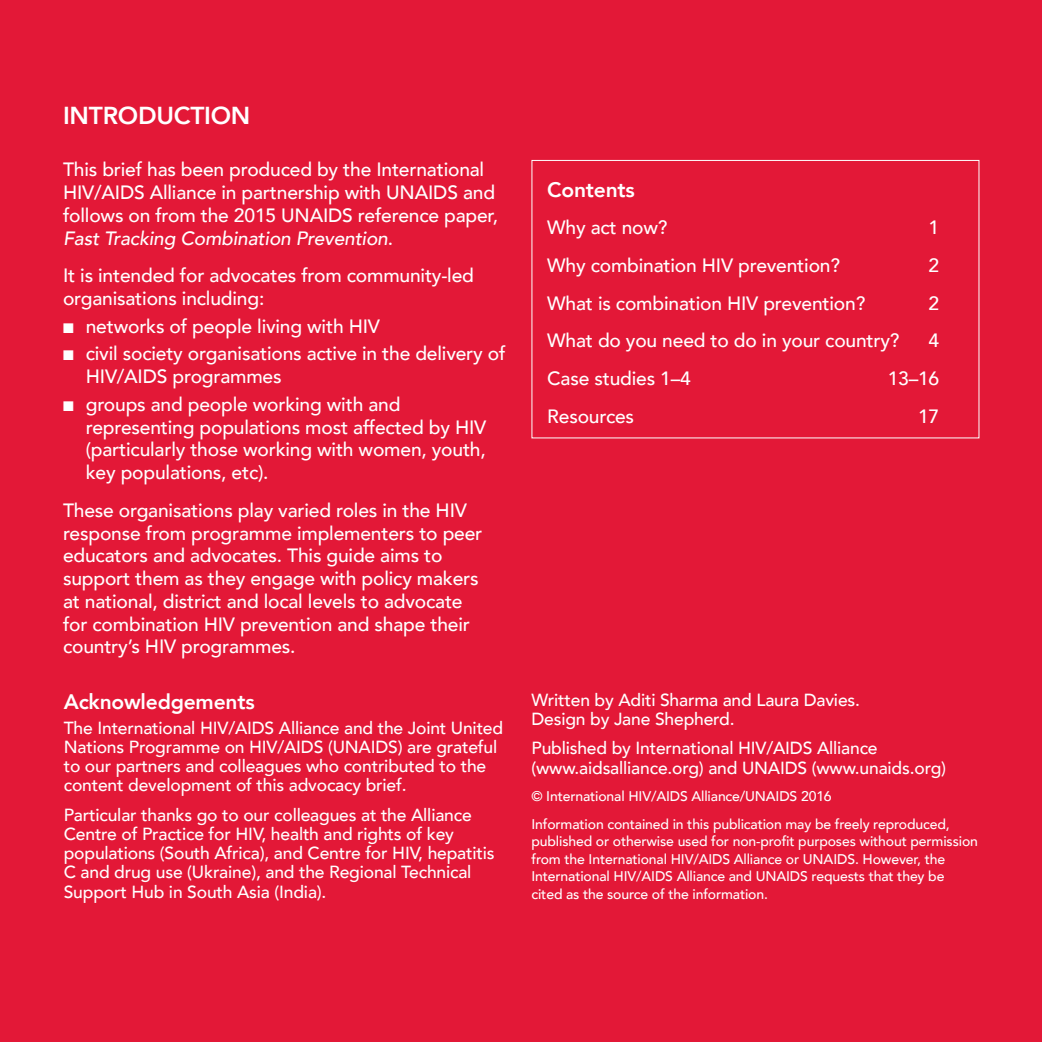
<style>
.page{position:relative;width:1042px;height:1042px;background:#e31837}
.page>*{position:absolute;margin:0;border:0;box-sizing:border-box;transform-origin:0 0}
.t1{font:800 24.5px "Avenir";letter-spacing:-.01em;color:#fff}
.t2{font:800 21px "Avenir";color:#fff}
.t3{font:500 19.25px/22.8px "Avenir";letter-spacing:-.01em;color:#fff}
.t4{font:500 17.5px/19.2px "Avenir";letter-spacing:-.01em;color:#fff}
.t5{font:500 14px/17.5px "Avenir";letter-spacing:-.01em;color:#fff}
.s1{font-style:italic}
</style>
<div class="page">
<div style="left:531px;top:160px;width:448px;height:278px;border:1px solid #fff"></div>
<p class="t1" style="left:63px;top:93px;width:189px">Introduction</p>
<p class="t3" style="left:63px;top:157px;width:437px">This brief has been produced by the International HIV/AIDS Alliance in partnership with UNAIDS and follows on from the 2015 UNAIDS reference paper, <span class="s1">Fast Tracking Combination Prevention</span>.</p>
<p class="t3" style="left:63px;top:263px;width:412px">It is intended for advocates from community-led organisations including:</p>
<p class="t3" style="left:63px;top:313px;width:318px">■ networks of people living with HIV</p>
<p class="t3" style="left:86px;top:341px;width:421px;text-indent:-23px">■ civil society organisations active in the delivery of<br>HIV/AIDS programmes</p>
<p class="t3" style="left:86px;top:392px;width:402px;text-indent:-23px">■ groups and people working with and representing populations most affected by HIV (particularly those working with women, youth, key populations, etc).</p>
<p class="t3" style="left:63px;top:498px;width:421px">These organisations play varied roles in the HIV response from programme implementers to peer educators and advocates. This guide aims to support them as they engage with policy makers at national, district and local levels to advocate for combination HIV prevention and shape their country’s HIV programmes.</p>
<p class="t2" style="left:64px;top:683px;width:192px">Acknowledgements</p>
<p class="t4" style="left:64px;top:717px;width:441px">The International HIV/AIDS Alliance and the Joint United Nations Programme on HIV/AIDS (UNAIDS) are grateful to our partners and colleagues who contributed to the content development of this advocacy brief.</p>
<p class="t4" style="left:64px;top:804px;width:432px">Particular thanks go to our colleagues at the Alliance Centre of Practice for HIV, health and rights of key populations (South Africa), and Centre for HIV, hepatitis C and drug use (Ukraine), and the Regional Technical Support Hub in South Asia (India).</p>
<p class="t2" style="left:547px;top:170px;width:89px">Contents</p>
<p class="t3" style="left:547px;top:215px;width:122px">Why act now?</p>
<p class="t3" style="left:928px;top:215px;width:12px">1</p>
<p class="t3" style="left:547px;top:253px;width:294px">Why combination HIV prevention?</p>
<p class="t3" style="left:928px;top:253px;width:12px">2</p>
<p class="t3" style="left:547px;top:291px;width:319px">What is combination HIV prevention?</p>
<p class="t3" style="left:928px;top:291px;width:12px">2</p>
<p class="t3" style="left:547px;top:328px;width:354px">What do you need to do in your country?</p>
<p class="t3" style="left:928px;top:328px;width:12px">4</p>
<p class="t3" style="left:547px;top:366px;width:145px">Case studies 1–4</p>
<p class="t3" style="left:887px;top:366px;width:53px">13–16</p>
<p class="t3" style="left:547px;top:403px;width:88px">Resources</p>
<p class="t3" style="left:918px;top:403px;width:23px">17</p>
<p class="t4" style="left:531px;top:689px;width:330px">Written by Aditi Sharma and Laura Davies.<br>Design by Jane Shepherd.</p>
<p class="t4" style="left:531px;top:738px;width:416px">Published by International HIV/AIDS Alliance (www.aidsalliance.org) and UNAIDS (www.unaids.org)</p>
<p class="t5" style="left:531px;top:782px;width:420px;line-height:27.5px">© International HIV/AIDS Alliance/UNAIDS 2016<br>Information contained in this publication may be freely reproduced,</p>
<p class="t5" style="left:531px;top:831px;width:448px">published or otherwise used for non-profit purposes without permission from the International HIV/AIDS Alliance or UNAIDS. However, the International HIV/AIDS Alliance and UNAIDS requests that they be cited as the source of the information.</p>
</div>
